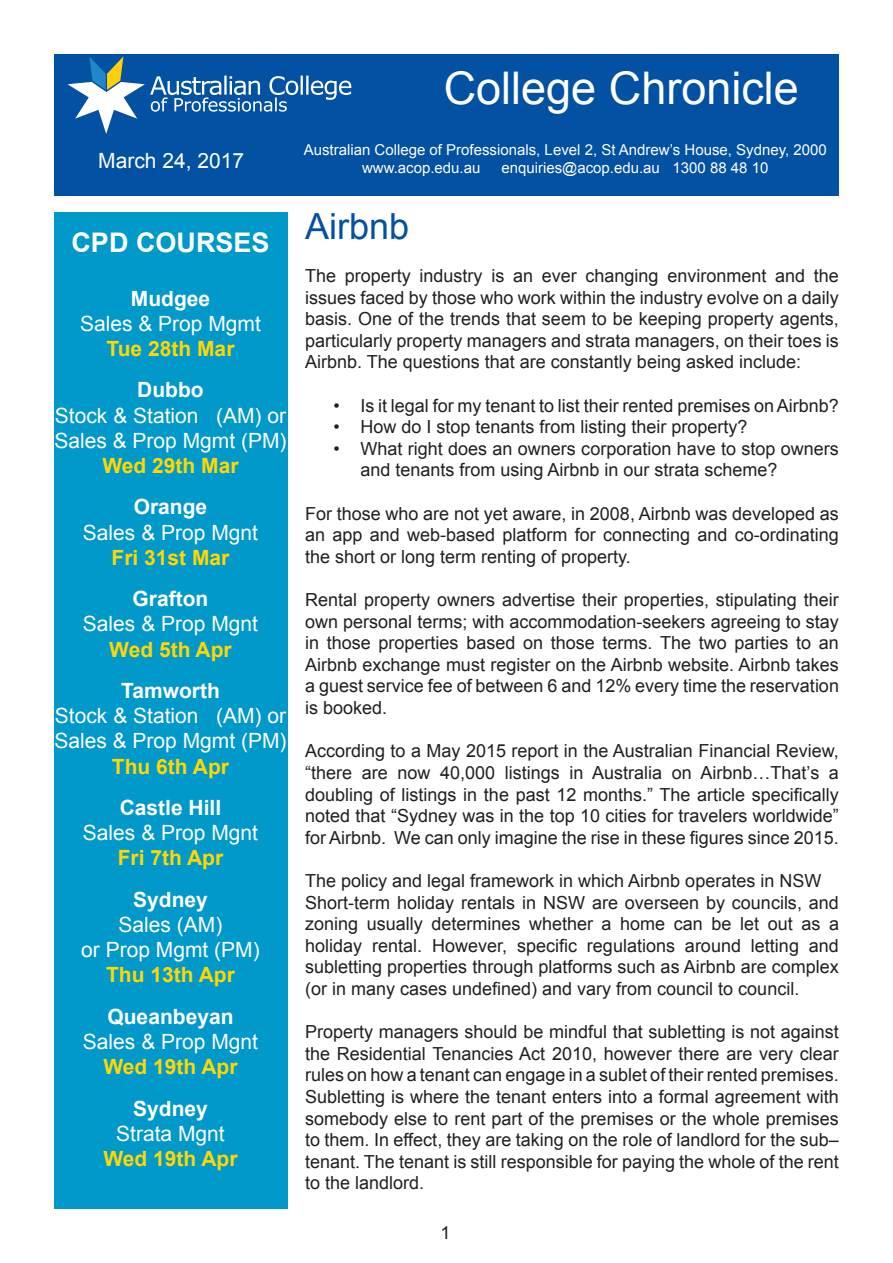
<style>
.page{position:relative;width:893px;height:1263px;background:#fff}
.page>*{position:absolute;margin:0;border:0;box-sizing:border-box;transform-origin:0 0}
.t1{font:45px "Arial";color:#fff}
.Body_Text{font:36px "Arial";color:#0351a2}
.t2{font:700 27px "Arial";color:#fff}
.t3{font:21px/25.2px "Arial";color:#fff}
.t4{font:700 21px "Arial";color:#ffd801}
.t5{font:700 21px "Arial";color:#fff}
.Body_Text-2{font:18px/21.6px "Arial";color:#231f20;text-align:justify}
.t6{font:15px "Arial";color:#fff}
</style>
<div class="page">
<div style="left:54px;top:54px;width:785px;height:142px;background:#0351a2"></div>
<div style="left:54px;top:213px;width:233px;height:996px;background:#0099ca"></div>
<svg style="left:68px;top:56px;width:283px;height:78px"></svg>
<p class="t1" style="left:444px;top:59px;width:357px">College Chronicle</p>
<p class="t6" style="left:304px;top:140px;width:525px">Australian College of Professionals, Level 2, St Andrew’s House, Sydney, 2000</p>
<p class="t3" style="left:98px;top:149px;width:147px">March 24, 2017</p>
<p class="t6" style="left:362px;top:158px;width:120px">www.acop.edu.au</p>
<p class="t6" style="left:501px;top:158px;width:269px">enquiries@acop.edu.au 1300 88 48 10</p>
<p class="t2" style="left:71px;top:224px;width:200px">CPD COURSES</p>
<p class="t5" style="left:131px;top:284px;width:81px">Mudgee</p>
<p class="t3" style="left:80px;top:311px;width:182px">Sales &amp; Prop Mgmt</p>
<p class="t4" style="left:107px;top:335px;width:129px">Tue 28th Mar</p>
<p class="t5" style="left:137px;top:376px;width:68px">Dubbo</p>
<p class="t3" style="left:54px;top:403px;width:234px">Stock &amp; Station (AM) or<br>Sales &amp; Prop Mgmt (PM)</p>
<p class="t4" style="left:102px;top:452px;width:138px">Wed 29th Mar</p>
<p class="t5" style="left:134px;top:493px;width:75px">Orange</p>
<p class="t3" style="left:83px;top:520px;width:177px">Sales &amp; Prop Mgnt</p>
<p class="t4" style="left:112px;top:543px;width:119px">Fri 31st Mar</p>
<p class="t5" style="left:133px;top:585px;width:77px">Grafton</p>
<p class="t3" style="left:83px;top:612px;width:177px">Sales &amp; Prop Mgnt</p>
<p class="t4" style="left:109px;top:635px;width:124px">Wed 5th Apr</p>
<p class="t5" style="left:121px;top:677px;width:100px">Tamworth</p>
<p class="t3" style="left:54px;top:703px;width:234px">Stock &amp; Station (AM) or<br>Sales &amp; Prop Mgmt (PM)</p>
<p class="t4" style="left:112px;top:752px;width:119px">Thu 6th Apr</p>
<p class="t5" style="left:120px;top:794px;width:103px">Castle Hill</p>
<p class="t3" style="left:83px;top:820px;width:177px">Sales &amp; Prop Mgnt</p>
<p class="t4" style="left:118px;top:844px;width:107px">Fri 7th Apr</p>
<p class="t5" style="left:133px;top:885px;width:76px">Sydney</p>
<p class="t3" style="left:119px;top:912px;width:105px">Sales (AM)</p>
<p class="t3" style="left:81px;top:937px;width:180px">or Prop Mgmt (PM)</p>
<p class="t4" style="left:106px;top:961px;width:130px">Thu 13th Apr</p>
<p class="t5" style="left:107px;top:1002px;width:128px">Queanbeyan</p>
<p class="t3" style="left:83px;top:1029px;width:177px">Sales &amp; Prop Mgnt</p>
<p class="t4" style="left:103px;top:1053px;width:136px">Wed 19th Apr</p>
<p class="t5" style="left:133px;top:1094px;width:76px">Sydney</p>
<p class="t3" style="left:116px;top:1121px;width:110px">Strata Mgnt</p>
<p class="t4" style="left:103px;top:1145px;width:136px">Wed 19th Apr</p>
<p class="Body_Text" style="left:305px;top:203px;width:106px">Airbnb</p>
<p class="Body_Text-2" style="left:305px;top:265px;width:535px">The property industry is an ever changing environment and the issues faced by those who work within the industry evolve on a daily basis. One of the trends that seem to be keeping property agents, particularly property managers and strata managers, on their toes is Airbnb. The questions that are constantly being asked include:</p>
<p class="Body_Text-2" style="left:333px;top:395px;width:507px">• Is it legal for my tenant to list their rented premises on Airbnb?</p>
<p class="Body_Text-2" style="left:333px;top:416px;width:416px">• How do I stop tenants from listing their property?</p>
<p class="Body_Text-2" style="left:360px;top:438px;width:480px;text-indent:-27px">• What right does an owners corporation have to stop owners and tenants from using Airbnb in our strata scheme?</p>
<p class="Body_Text-2" style="left:305px;top:503px;width:535px">For those who are not yet aware, in 2008, Airbnb was developed as an app and web-based platform for connecting and co-ordinating the short or long term renting of property.</p>
<p class="Body_Text-2" style="left:305px;top:589px;width:535px">Rental property owners advertise their properties, stipulating their own personal terms; with accommodation-seekers agreeing to stay in those properties based on those terms. The two parties to an Airbnb exchange must register on the Airbnb website. Airbnb takes a guest service fee of between 6 and 12% every time the reservation is booked.</p>
<p class="Body_Text-2" style="left:305px;top:740px;width:535px">According to a May 2015 report in the Australian Financial Review, “there are now 40,000 listings in Australia on Airbnb…That’s a doubling of listings in the past 12 months.” The article specifically noted that “Sydney was in the top 10 cities for travelers worldwide” for Airbnb. We can only imagine the rise in these figures since 2015.</p>
<p class="Body_Text-2" style="left:305px;top:870px;width:518px">The policy and legal framework in which Airbnb operates in NSW</p>
<p class="Body_Text-2" style="left:305px;top:891px;width:535px">Short-term holiday rentals in NSW are overseen by councils, and zoning usually determines whether a home can be let out as a holiday rental. However, specific regulations around letting and subletting properties through platforms such as Airbnb are complex (or in many cases undefined) and vary from council to council.</p>
<p class="Body_Text-2" style="left:305px;top:1021px;width:535px">Property managers should be mindful that subletting is not against the Residential Tenancies Act 2010, however there are very clear rules on how a tenant can engage in a sublet of their rented premises.<br>Subletting is where the tenant enters into a formal agreement with somebody else to rent part of the premises or the whole premises to them. In effect, they are taking on the role of landlord for the sub– tenant. The tenant is still responsible for paying the whole of the rent to the landlord.</p>
<p class="Body_Text-2" style="left:440px;top:1222px;width:12px">1</p>
</div>
